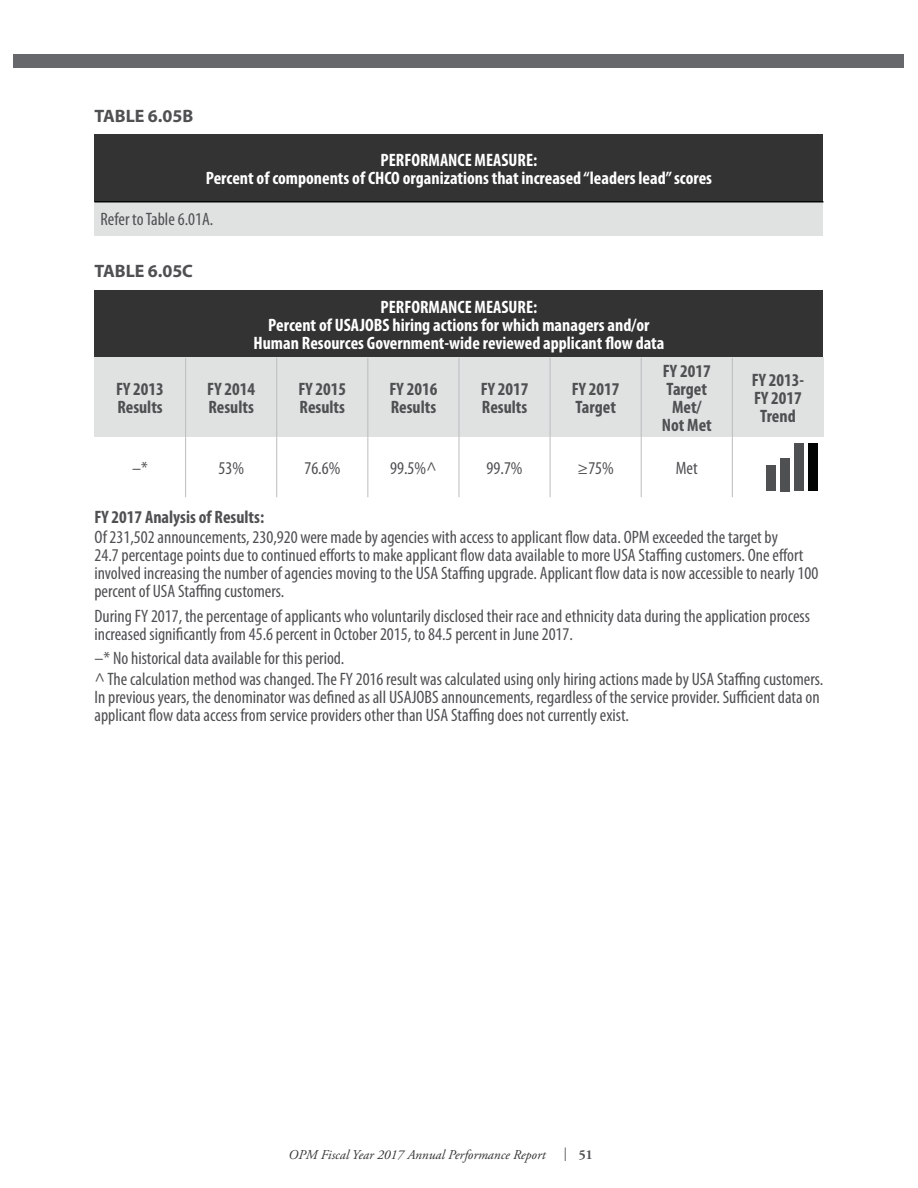
<style>
.page{position:relative;width:918px;height:1188px;background:#fff}
.page>*{position:absolute;margin:0;border:0;box-sizing:border-box;transform-origin:0 0}
.t1{font:condensed 18px/18px "Myriad Pro";color:#4f5052}
.t2{font:700 condensed 18px/18px "Myriad Pro";color:#fff;text-align:center}
.t3{font:700 condensed 18px/18px "Myriad Pro";color:#4f5052}
.t4{font:700 18px "Myriad Pro";letter-spacing:-.01em;color:#4f5052}
.t5{font:italic 13.5px "Adobe Garamond Pro";color:#333334}
.t6{font:700 13.5px "Adobe Garamond Pro";color:#4f5052}
</style>
<div class="page">
<div style="left:14px;top:54px;width:890px;height:14px;background:#67686c"></div>
<svg style="left:565px;top:1148px;width:1px;height:13px"></svg>
<div style="left:808px;top:443px;width:9px;height:48px;background:#010202"></div>
<div style="left:794px;top:443px;width:10px;height:48px;background:#4f5052"></div>
<div style="left:780px;top:458px;width:10px;height:33px;background:#4f5052"></div>
<div style="left:766px;top:465px;width:10px;height:26px;background:#4f5052"></div>
<div style="left:94px;top:134px;width:729px;height:68px;background:#333334"></div>
<div style="left:94px;top:202px;width:729px;height:34px;background:#e0e1e1"></div>
<hr style="left:94px;top:201px;width:729px;height:1px;background:#030806">
<div style="left:94px;top:290px;width:729px;height:68px;background:#333334"></div>
<div style="left:94px;top:358px;width:92px;height:79px;background:#e0e1e1"></div>
<div style="left:186px;top:358px;width:91px;height:79px;background:#e0e1e1"></div>
<div style="left:277px;top:358px;width:91px;height:79px;background:#e0e1e1"></div>
<div style="left:368px;top:358px;width:91px;height:79px;background:#e0e1e1"></div>
<div style="left:459px;top:358px;width:91px;height:79px;background:#e0e1e1"></div>
<div style="left:550px;top:358px;width:91px;height:79px;background:#e0e1e1"></div>
<div style="left:641px;top:358px;width:91px;height:79px;background:#e0e1e1"></div>
<div style="left:732px;top:358px;width:91px;height:79px;background:#e0e1e1"></div>
<hr style="left:185px;top:358px;width:1px;height:79px;background:#bbbcbe">
<hr style="left:276px;top:358px;width:1px;height:79px;background:#bbbcbe">
<hr style="left:367px;top:358px;width:1px;height:79px;background:#bbbcbe">
<hr style="left:459px;top:358px;width:1px;height:79px;background:#bbbcbe">
<hr style="left:550px;top:358px;width:1px;height:79px;background:#bbbcbe">
<hr style="left:641px;top:358px;width:1px;height:79px;background:#bbbcbe">
<hr style="left:732px;top:358px;width:1px;height:79px;background:#bbbcbe">
<hr style="left:185px;top:437px;width:1px;height:60px;background:#bbbcbe">
<hr style="left:276px;top:437px;width:1px;height:60px;background:#bbbcbe">
<hr style="left:367px;top:437px;width:1px;height:60px;background:#bbbcbe">
<hr style="left:459px;top:437px;width:1px;height:60px;background:#bbbcbe">
<hr style="left:550px;top:437px;width:1px;height:60px;background:#bbbcbe">
<hr style="left:641px;top:437px;width:1px;height:60px;background:#bbbcbe">
<hr style="left:732px;top:437px;width:1px;height:60px;background:#bbbcbe">
<h5 class="t4" style="left:95px;top:109px;width:100px">TABLE 6.05B</h5>
<h6 class="t2" style="left:206px;top:153px;width:508px">PERFORMANCE MEASURE:<br>Percent of components of CHCO organizations that increased “leaders lead” scores</h6>
<p class="t1" style="left:101px;top:212px;width:114px">Refer to Table 6.01A.</p>
<h5 class="t4" style="left:94px;top:265px;width:100px">TABLE 6.05C</h5>
<h6 class="t2" style="left:254px;top:300px;width:412px">PERFORMANCE MEASURE:<br>Percent of USAJOBS hiring actions for which managers and/or<br>Human Resources Government-wide reviewed applicant flow data</h6>
<p class="t3" style="left:116px;top:382px;width:49px">FY 2013<br>Results</p>
<p class="t3" style="left:207px;top:382px;width:49px">FY 2014<br>Results</p>
<p class="t3" style="left:298px;top:382px;width:49px">FY 2015<br>Results</p>
<p class="t3" style="left:390px;top:382px;width:49px">FY 2016<br>Results</p>
<p class="t3" style="left:481px;top:382px;width:49px">FY 2017<br>Results</p>
<p class="t3" style="left:572px;top:382px;width:49px">FY 2017<br>Target</p>
<p class="t3" style="left:662px;top:364px;width:52px;text-align:center">FY 2017<br>Target<br>Met/<br>Not Met</p>
<p class="t3" style="left:752px;top:373px;width:54px;text-align:center">FY 2013-<br>FY 2017<br>Trend</p>
<p class="t1" style="left:132px;top:461px;width:17px">–*</p>
<p class="t1" style="left:219px;top:461px;width:27px">53%</p>
<p class="t1" style="left:304px;top:461px;width:37px">76.6%</p>
<p class="t1" style="left:390px;top:461px;width:48px">99.5%^</p>
<p class="t1" style="left:487px;top:461px;width:37px">99.7%</p>
<p class="t1" style="left:578px;top:461px;width:38px">≥75%</p>
<p class="t1" style="left:676px;top:461px;width:23px">Met</p>
<p class="t3" style="left:94px;top:509px;width:171px">FY 2017 Analysis of Results:</p>
<p class="t1" style="left:94px;top:530px;width:725px">Of 231,502 announcements, 230,920 were made by agencies with access to applicant flow data. OPM exceeded the target by<br>24.7 percentage points due to continued efforts to make applicant flow data available to more USA Staffing customers. One effort involved increasing the number of agencies moving to the USA Staffing upgrade. Applicant flow data is now accessible to nearly 100 percent of USA Staffing customers.</p>
<p class="t1" style="left:94px;top:608px;width:717px">During FY 2017, the percentage of applicants who voluntarily disclosed their race and ethnicity data during the application process increased significantly from 45.6 percent in October 2015, to 84.5 percent in June 2017.</p>
<p class="t1" style="left:94px;top:651px;width:251px">–* No historical data available for this period.</p>
<p class="t1" style="left:94px;top:671px;width:730px">^ The calculation method was changed. The FY 2016 result was calculated using only hiring actions made by USA Staffing customers.<br>In previous years, the denominator was defined as all USAJOBS announcements, regardless of the service provider. Sufficient data on applicant flow data access from service providers other than USA Staffing does not currently exist.</p>
<p class="t5" style="left:288px;top:1150px;width:259px">OPM Fiscal Year 2017 Annual Performance Report</p>
<p class="t6" style="left:579px;top:1149px;width:16px">51</p>
</div>
